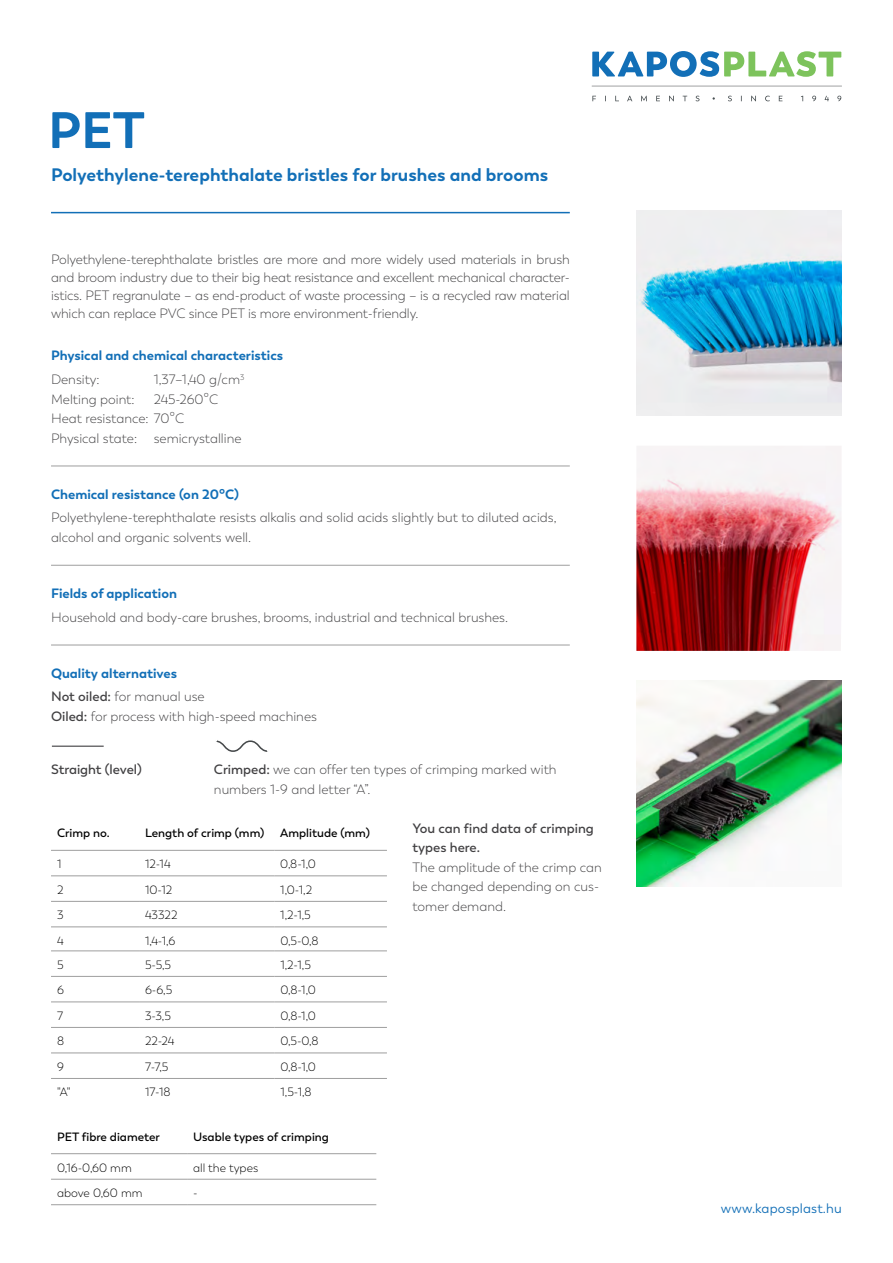
<style>
.page{position:relative;width:893px;height:1263px;background:#fff}
.page>*{position:absolute;margin:0;border:0;box-sizing:border-box;transform-origin:0 0}
.t1{font:700 51px "Boston";color:#126fb7}
.t2{font:700 18px "Boston";color:#126fb7}
.t3{font:300 13.5px/19.5px "Boston";color:#414042}
.t4{font:700 13.5px/23.7px "Boston";color:#126fb7}
.t5{font:600 13.5px/19.5px "Boston";color:#414042}
.t6{font:13.5px "Boston";letter-spacing:.01em;color:#126fb7}
.t7{font:300 12px "Boston";color:#000}
.t8{font:600 12px "Boston";color:#000}
.s1{font-weight:600;color:#414042}
.s2{font-weight:300;color:#414042}
.s3{font-weight:600}
</style>
<div class="page">
<hr style="left:51px;top:466px;width:519px;height:1px;background:#9e9e9e">
<hr style="left:51px;top:565px;width:519px;height:1px;background:#9e9e9e">
<hr style="left:51px;top:645px;width:519px;height:1px;background:#9e9e9e">
<hr style="left:51px;top:850px;width:88px;height:1px;background:#9e9e9e">
<hr style="left:139px;top:850px;width:135px;height:1px;background:#9e9e9e">
<hr style="left:274px;top:850px;width:113px;height:1px;background:#9e9e9e">
<hr style="left:51px;top:875px;width:88px;height:1px;background:#9e9e9e">
<hr style="left:139px;top:875px;width:135px;height:1px;background:#9e9e9e">
<hr style="left:274px;top:875px;width:113px;height:1px;background:#9e9e9e">
<hr style="left:51px;top:901px;width:88px;height:1px;background:#9e9e9e">
<hr style="left:139px;top:901px;width:135px;height:1px;background:#9e9e9e">
<hr style="left:274px;top:901px;width:113px;height:1px;background:#9e9e9e">
<hr style="left:51px;top:926px;width:88px;height:1px;background:#9e9e9e">
<hr style="left:139px;top:926px;width:135px;height:1px;background:#9e9e9e">
<hr style="left:274px;top:926px;width:113px;height:1px;background:#9e9e9e">
<hr style="left:51px;top:950px;width:88px;height:1px;background:#9e9e9e">
<hr style="left:139px;top:950px;width:135px;height:1px;background:#9e9e9e">
<hr style="left:274px;top:950px;width:113px;height:1px;background:#9e9e9e">
<hr style="left:51px;top:976px;width:88px;height:1px;background:#9e9e9e">
<hr style="left:139px;top:976px;width:135px;height:1px;background:#9e9e9e">
<hr style="left:274px;top:976px;width:113px;height:1px;background:#9e9e9e">
<hr style="left:51px;top:1001px;width:88px;height:1px;background:#9e9e9e">
<hr style="left:139px;top:1001px;width:135px;height:1px;background:#9e9e9e">
<hr style="left:274px;top:1001px;width:113px;height:1px;background:#9e9e9e">
<hr style="left:51px;top:1027px;width:88px;height:1px;background:#9e9e9e">
<hr style="left:139px;top:1027px;width:135px;height:1px;background:#9e9e9e">
<hr style="left:274px;top:1027px;width:113px;height:1px;background:#9e9e9e">
<hr style="left:51px;top:1052px;width:88px;height:1px;background:#9e9e9e">
<hr style="left:139px;top:1052px;width:135px;height:1px;background:#9e9e9e">
<hr style="left:274px;top:1052px;width:113px;height:1px;background:#9e9e9e">
<hr style="left:51px;top:1078px;width:88px;height:1px;background:#9e9e9e">
<hr style="left:139px;top:1078px;width:135px;height:1px;background:#9e9e9e">
<hr style="left:274px;top:1078px;width:113px;height:1px;background:#9e9e9e">
<hr style="left:51px;top:1153px;width:136px;height:1px;background:#9e9e9e">
<hr style="left:187px;top:1153px;width:189px;height:1px;background:#9e9e9e">
<hr style="left:51px;top:1179px;width:136px;height:1px;background:#9e9e9e">
<hr style="left:187px;top:1179px;width:189px;height:1px;background:#9e9e9e">
<hr style="left:51px;top:1204px;width:136px;height:1px;background:#9e9e9e">
<hr style="left:187px;top:1204px;width:189px;height:1px;background:#9e9e9e">
<svg style="left:592px;top:51px;width:249px;height:26px"></svg>
<svg style="left:592px;top:96px;width:4px;height:5px"></svg>
<svg style="left:615px;top:96px;width:4px;height:5px"></svg>
<svg style="left:627px;top:96px;width:5px;height:5px"></svg>
<svg style="left:641px;top:96px;width:6px;height:5px"></svg>
<svg style="left:656px;top:96px;width:4px;height:5px"></svg>
<svg style="left:669px;top:96px;width:5px;height:5px"></svg>
<svg style="left:683px;top:96px;width:4px;height:5px"></svg>
<svg style="left:696px;top:96px;width:3px;height:5px"></svg>
<svg style="left:728px;top:96px;width:4px;height:5px"></svg>
<svg style="left:751px;top:96px;width:5px;height:5px"></svg>
<svg style="left:765px;top:96px;width:5px;height:5px"></svg>
<svg style="left:812px;top:96px;width:4px;height:5px"></svg>
<svg style="left:825px;top:96px;width:4px;height:5px"></svg>
<svg style="left:837px;top:96px;width:4px;height:5px"></svg>
<svg style="left:592px;top:86px;width:250px;height:1px"></svg>
<hr style="left:51px;top:212px;width:519px;height:1px;background:#126fb7">
<img style="left:636px;top:681px;width:206px;height:205px">
<img style="left:636px;top:446px;width:205px;height:205px">
<img style="left:636px;top:210px;width:206px;height:206px">
<svg style="left:216px;top:740px;width:52px;height:12px"></svg>
<hr style="left:52px;top:746px;width:52px;height:1px;background:#414042">
<h1 class="t1" style="left:48px;top:99px;width:98px">PET</h1>
<h2 class="t2" style="left:51px;top:163px;width:499px">Polyethylene-terephthalate bristles for brushes and brooms</h2>
<p class="t3" style="left:51px;top:251px;width:520px;line-height:18px;text-align:justify">Polyethylene-terephthalate bristles are more and more widely used materials in brush and broom industry due to their big heat resistance and excellent mechanical character&shy;istics. PET regranulate – as end-product of waste processing – is a recycled raw material which can replace PVC since PET is more environment-friendly.</p>
<p class="t4" style="left:51px;top:344px;width:234px">Physical and chemical characteristics</p>
<p class="t3" style="left:51px;top:370px;width:50px">Density:</p>
<p class="t3" style="left:154px;top:370px;width:92px">1,37–1,40 g/cm<sup>3</sup></p>
<p class="t3" style="left:51px;top:389px;width:85px">Melting point:</p>
<p class="t3" style="left:51px;top:389px;width:192px;text-indent:103px">245-260ºC<br>Heat resistance: 70ºC<br>Physical state: semicrystalline</p>
<p class="t4" style="left:51px;top:482px;width:189px">Chemical resistance (on 20°C)</p>
<p class="t3" style="left:51px;top:508px;width:507px">Polyethylene-terephthalate resists alkalis and solid acids slightly but to diluted acids, alcohol and organic solvents well.</p>
<p class="t4" style="left:51px;top:581px;width:128px">Fields of application</p>
<p class="t3" style="left:51px;top:607px;width:459px">Household and body-care brushes, brooms, industrial and technical brushes.</p>
<p class="t4" style="left:51px;top:661px;width:155px">Quality alternatives<br><span class="s1">Not oiled:</span> <span class="s2">for manual use</span></p>
<p class="t3" style="left:51px;top:707px;width:267px"><span class="s3">Oiled:</span> for process with high-speed machines</p>
<p class="t5" style="left:51px;top:760px;width:92px">Straight (level)</p>
<p class="t3" style="left:214px;top:760px;width:344px"><span class="s3">Crimped:</span> we can offer ten types of crimping marked with numbers 1-9 and letter “A”.</p>
<p class="t8" style="left:57px;top:826px;width:54px">Crimp no.</p>
<p class="t8" style="left:145px;top:826px;width:121px">Length of crimp (mm)</p>
<p class="t8" style="left:280px;top:826px;width:91px">Amplitude (mm)</p>
<p class="t7" style="left:57px;top:857px;width:6px">1</p>
<p class="t7" style="left:145px;top:857px;width:27px">12-14</p>
<p class="t7" style="left:280px;top:857px;width:37px">0,8-1,0</p>
<p class="t7" style="left:57px;top:883px;width:8px">2</p>
<p class="t7" style="left:145px;top:883px;width:29px">10-12</p>
<p class="t7" style="left:280px;top:883px;width:33px">1,0-1,2</p>
<p class="t7" style="left:57px;top:908px;width:8px">3</p>
<p class="t7" style="left:145px;top:908px;width:34px">43322</p>
<p class="t7" style="left:280px;top:908px;width:32px">1,2-1,5</p>
<p class="t7" style="left:57px;top:934px;width:8px">4</p>
<p class="t7" style="left:145px;top:934px;width:32px">1,4-1,6</p>
<p class="t7" style="left:280px;top:934px;width:40px">0,5-0,8</p>
<p class="t7" style="left:57px;top:958px;width:8px">5</p>
<p class="t7" style="left:145px;top:958px;width:28px">5-5,5</p>
<p class="t7" style="left:280px;top:958px;width:32px">1,2-1,5</p>
<p class="t7" style="left:57px;top:983px;width:8px">6</p>
<p class="t7" style="left:145px;top:983px;width:29px">6-6,5</p>
<p class="t7" style="left:280px;top:983px;width:37px">0,8-1,0</p>
<p class="t7" style="left:57px;top:1009px;width:7px">7</p>
<p class="t7" style="left:145px;top:1009px;width:27px">3-3,5</p>
<p class="t7" style="left:280px;top:1009px;width:37px">0,8-1,0</p>
<p class="t7" style="left:57px;top:1034px;width:9px">8</p>
<p class="t7" style="left:145px;top:1034px;width:31px">22-24</p>
<p class="t7" style="left:280px;top:1034px;width:40px">0,5-0,8</p>
<p class="t7" style="left:57px;top:1060px;width:8px">9</p>
<p class="t7" style="left:145px;top:1060px;width:25px">7-7,5</p>
<p class="t7" style="left:280px;top:1060px;width:37px">0,8-1,0</p>
<p class="t7" style="left:57px;top:1085px;width:15px">"A"</p>
<p class="t7" style="left:145px;top:1085px;width:27px">17-18</p>
<p class="t7" style="left:280px;top:1085px;width:33px">1,5-1,8</p>
<p class="t8" style="left:57px;top:1129px;width:104px">PET fibre diameter</p>
<p class="t8" style="left:193px;top:1129px;width:137px">Usable types of crimping</p>
<p class="t7" style="left:57px;top:1161px;width:76px">0,16-0,60 mm</p>
<p class="t7" style="left:193px;top:1161px;width:67px">all the types</p>
<p class="t7" style="left:57px;top:1186px;width:87px">above 0,60 mm</p>
<p class="t7" style="left:193px;top:1186px;width:6px">-</p>
<p class="t5" style="left:412px;top:818px;width:183px">You can find data of crimping types here.</p>
<p class="t3" style="left:412px;top:857px;width:191px">The amplitude of the crimp can be changed depending on cus&shy;tomer demand.</p>
<p class="t6" style="left:721px;top:1200px;width:123px">www.kaposplast.hu</p>
</div>
